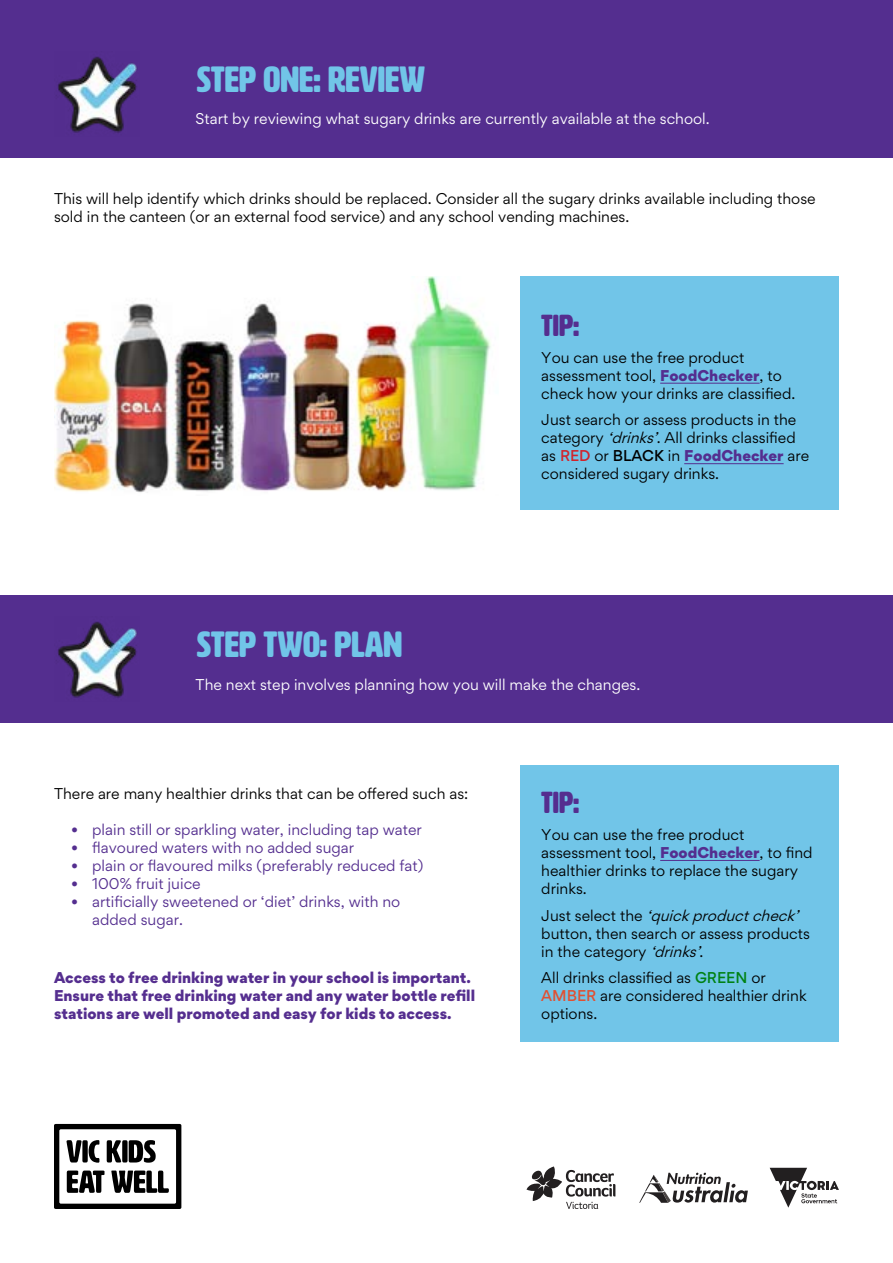
<style>
.page{position:relative;width:893px;height:1263px;background:#fff}
.page>*{position:absolute;margin:0;border:0;box-sizing:border-box;transform-origin:0 0}
.t1{font:36px "HWT Artz";color:#71c5e8}
.t2{font:30px "HWT Artz";color:#552e8f}
.t3{font:15px/18px "Gordita";color:#000}
.t4{font:15px/18px "Gordita";color:#542e8f}
.t5{font:900 15px/18px "Gordita";color:#552e8f}
.t6{font:15px "Gordita";color:#fff}
.t7{font:15px "Gordita";color:#000101}
.s1{font-weight:900;color:#542e8f}
.s2{font-style:italic}
.s3{font-weight:500;color:#d2232a}
.s4{font-weight:500}
.s5{font-weight:500;color:#008214}
.s6{font-weight:500;color:#e15032}
</style>
<div class="page">
<img style="left:54px;top:276px;width:437px;height:217px">
<div style="left:0;top:595px;width:893px;height:128px;background:#542e8f"></div>
<div style="left:0;top:0;width:893px;height:157px;background:#542e8f"></div>
<img style="left:56px;top:621px;width:81px;height:77px">
<img style="left:56px;top:56px;width:81px;height:77px">
<div style="left:520px;top:276px;width:319px;height:234px;background:#71c5e8"></div>
<div style="left:520px;top:765px;width:319px;height:277px;background:#71c5e8"></div>
<hr style="left:660px;top:383px;width:100px;height:1px;background:#542e8f">
<hr style="left:684px;top:463px;width:100px;height:1px;background:#542e8f">
<hr style="left:660px;top:860px;width:100px;height:1px;background:#542e8f">
<svg style="left:54px;top:1124px;width:127px;height:85px"></svg>
<svg style="left:526px;top:1166px;width:89px;height:43px"></svg>
<svg style="left:639px;top:1173px;width:109px;height:30px"></svg>
<svg style="left:770px;top:1168px;width:69px;height:40px"></svg>
<h1 class="t1" style="left:197px;top:60px;width:230px">STEP ONE: REVIEW</h1>
<p class="t6" style="left:196px;top:108px;width:516px">Start by reviewing what sugary drinks are currently available at the school.</p>
<p class="t3" style="left:54px;top:189px;width:763px">This will help identify which drinks should be replaced. Consider all the sugary drinks available including those sold in the canteen (or an external food service) and any school vending machines.</p>
<h2 class="t2" style="left:541px;top:310px;width:40px">TIP:</h2>
<p class="t3" style="left:541px;top:348px;width:256px">You can use the free product assessment tool, <span class="s1">FoodChecker</span>, to check how your drinks are classified.</p>
<p class="t3" style="left:541px;top:411px;width:269px">Just search or assess products in the category <span class="s2">‘drinks’</span>. All drinks classified as <span class="s3">RED</span> or <span class="s4">BLACK</span> in <span class="s1">FoodChecker</span> are considered sugary drinks.</p>
<h1 class="t1" style="left:197px;top:626px;width:207px">STEP TWO: PLAN</h1>
<p class="t6" style="left:196px;top:674px;width:446px">The next step involves planning how you will make the changes.</p>
<p class="t7" style="left:54px;top:783px;width:416px">There are many healthier drinks that can be offered such as:</p>
<p class="t4" style="left:71px;top:820px;width:352px">• plain still or sparkling water, including tap water</p>
<p class="t4" style="left:71px;top:838px;width:285px">• flavoured waters with no added sugar</p>
<p class="t4" style="left:71px;top:856px;width:354px">• plain or flavoured milks (preferably reduced fat)</p>
<p class="t4" style="left:71px;top:874px;width:131px">• 100% fruit juice</p>
<p class="t4" style="left:92px;top:892px;width:310px;text-indent:-21px">• artificially sweetened or ‘diet’ drinks, with no added sugar.</p>
<p class="t5" style="left:54px;top:968px;width:423px">Access to free drinking water in your school is important.<br>Ensure that free drinking water and any water bottle refill stations are well promoted and easy for kids to access.</p>
<h2 class="t2" style="left:541px;top:787px;width:40px">TIP:</h2>
<p class="t3" style="left:541px;top:825px;width:273px">You can use the free product assessment tool, <span class="s1">FoodChecker</span>, to find healthier drinks to replace the sugary drinks.</p>
<p class="t3" style="left:541px;top:906px;width:270px">J u s t s e l e c t t h e <span class="s2">‘quickproductcheck’ </span>button, then search or assess products in the category <span class="s2">‘drinks’</span>.</p>
<p class="t3" style="left:541px;top:968px;width:267px">All drinks classified as <span class="s5">GREEN</span> or<br><span class="s6">AMBER</span> are considered healthier drink options.</p>
</div>
